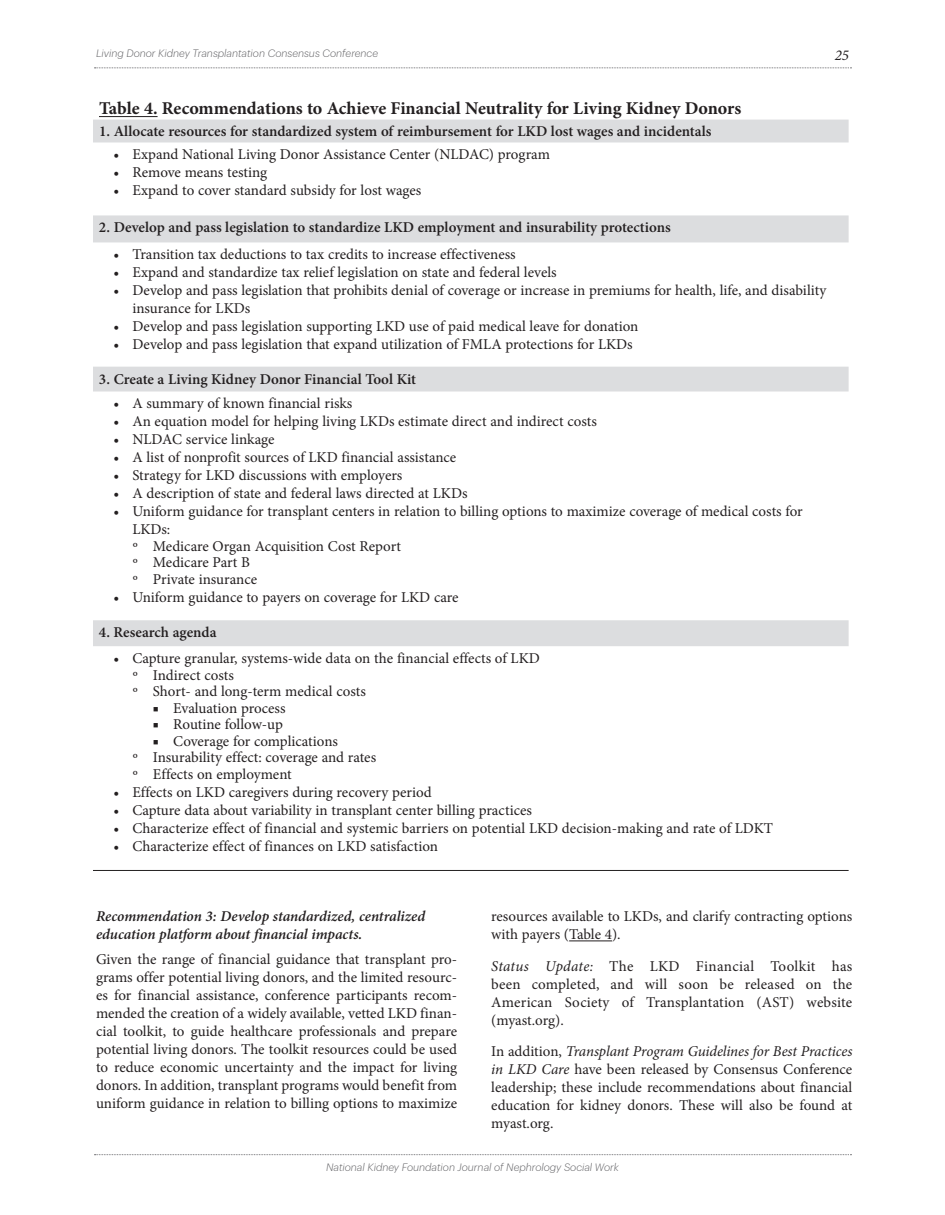
<style>
.page{position:relative;width:945px;height:1215px;background:#fff}
.page>*{position:absolute;margin:0;border:0;box-sizing:border-box;transform-origin:0 0}
.t1{font:700 18px "Minion Pro";color:#231f20}
.t2{font:15px/18px "Minion Pro";color:#231f20}
.t3{font:600 15px "Minion Pro";color:#231f20}
.t4{font:italic 600 15px/18px "Minion Pro";letter-spacing:-.005em;color:#231f20}
.t5{font:italic 15px "Minion Pro";color:#231f20}
.t6{font:italic 300 10.5px "Graphik";color:#636366}
.s1{font-style:italic}
</style>
<div class="page">
<svg style="left:94px;top:68px;width:757px;height:1px"></svg>
<svg style="left:94px;top:1154px;width:757px;height:1px"></svg>
<hr style="left:569px;top:941px;width:43px;height:1px;background:#231f20">
<svg style="left:93px;top:120px;width:756px;height:526px"></svg>
<hr style="left:93px;top:870px;width:756px;height:1px;background:#231f20">
<hr style="left:99px;top:116px;width:59px;height:1px;background:#231f20">
<p class="t6" style="left:96px;top:46px;width:284px">Living Donor Kidney Transplantation Consensus Conference</p>
<p class="t5" style="left:835px;top:45px;width:16px">25</p>
<p class="t1" style="left:99px;top:95px;width:644px">Table 4. Recommendations to Achieve Financial Neutrality for Living Kidney Donors</p>
<p class="t3" style="left:99px;top:121px;width:614px">1. Allocate resources for standardized system of reimbursement for LKD lost wages and incidentals</p>
<p class="t2" style="left:114px;top:146px;width:438px">• Expand National Living Donor Assistance Center (NLDAC) program</p>
<p class="t2" style="left:114px;top:164px;width:155px">• Remove means testing</p>
<p class="t2" style="left:114px;top:182px;width:309px">• Expand to cover standard subsidy for lost wages</p>
<p class="t3" style="left:99px;top:217px;width:573px">2. Develop and pass legislation to standardize LKD employment and insurability protections</p>
<p class="t2" style="left:114px;top:246px;width:404px">• Transition tax deductions to tax credits to increase effectiveness</p>
<p class="t2" style="left:114px;top:264px;width:445px">• Expand and standardize tax relief legislation on state and federal levels</p>
<p class="t2" style="left:132px;top:282px;width:695px;text-indent:-19px">• Develop and pass legislation that prohibits denial of coverage or increase in premiums for health, life, and disability insurance for LKDs</p>
<p class="t2" style="left:114px;top:318px;width:526px">• Develop and pass legislation supporting LKD use of paid medical leave for donation</p>
<p class="t2" style="left:114px;top:336px;width:521px">• Develop and pass legislation that expand utilization of FMLA protections for LKDs</p>
<p class="t3" style="left:99px;top:368px;width:319px">3. Create a Living Kidney Donor Financial Tool Kit</p>
<p class="t2" style="left:114px;top:395px;width:240px">• A summary of known financial risks</p>
<p class="t2" style="left:114px;top:413px;width:485px">• An equation model for helping living LKDs estimate direct and indirect costs</p>
<p class="t2" style="left:114px;top:431px;width:163px">• NLDAC service linkage</p>
<p class="t2" style="left:114px;top:449px;width:344px">• A list of nonprofit sources of LKD financial assistance</p>
<p class="t2" style="left:114px;top:467px;width:290px">• Strategy for LKD discussions with employers</p>
<p class="t2" style="left:114px;top:485px;width:355px">• A description of state and federal laws directed at LKDs</p>
<p class="t2" style="left:132px;top:503px;width:672px;text-indent:-19px">• Uniform guidance for transplant centers in relation to billing options to maximize coverage of medical costs for<br>LKDs:</p>
<p class="t2" style="left:133px;top:538px;width:270px;line-height:16.5px">º Medicare Organ Acquisition Cost Report º Medicare Part B<br>º Private insurance</p>
<p class="t2" style="left:114px;top:588px;width:347px">• Uniform guidance to payers on coverage for LKD care</p>
<p class="t3" style="left:99px;top:622px;width:119px">4. Research agenda</p>
<p class="t2" style="left:133px;top:650px;width:409px;line-height:16.5px;text-indent:-19px">• Capture granular, systems-wide data on the financial effects of LKD º Indirect costs<br>º Short- and long-term medical costs</p>
<p class="t2" style="left:153px;top:699px;width:134px">■ Evaluation process</p>
<p class="t2" style="left:153px;top:715px;width:132px">■ Routine follow-up</p>
<p class="t2" style="left:133px;top:733px;width:245px;line-height:16.5px;text-indent:20px">■ Coverage for complications<br>º Insurability effect: coverage and rates º Effects on employment</p>
<p class="t2" style="left:113px;top:783px;width:320px">• Effects on LKD caregivers during recovery period</p>
<p class="t2" style="left:113px;top:801px;width:420px">• Capture data about variability in transplant center billing practices</p>
<p class="t2" style="left:113px;top:819px;width:661px">• Characterize effect of financial and systemic barriers on potential LKD decision-making and rate of LDKT</p>
<p class="t2" style="left:113px;top:837px;width:326px">• Characterize effect of finances on LKD satisfaction</p>
<p class="t4" style="left:96px;top:907px;width:331px">Recommendation 3: Develop standardized, centralized education platform about financial impacts.</p>
<p class="t2" style="left:96px;top:950px;width:363px;text-align:justify">Given the range of financial guidance that transplant pro&shy;grams offer potential living donors, and the limited resourc&shy;es for financial assistance, conference participants recom&shy;mended the creation of a widely available, vetted LKD finan&shy;cial toolkit, to guide healthcare professionals and prepare potential living donors. The toolkit resources could be used to reduce economic uncertainty and the impact for living donors. In addition, transplant programs would benefit from uniform guidance in relation to billing options to maximize</p>
<p class="t2" style="left:491px;top:908px;width:363px">resources available to LKDs, and clarify contracting options with payers (Table 4).</p>
<p class="t2" style="left:491px;top:957px;width:363px;text-align:justify"><span class="s1">Status Update:</span> The LKD Financial Toolkit has been completed, and will soon be released on the American Society of Transplantation (AST) website (myast.org).</p>
<p class="t2" style="left:491px;top:1043px;width:363px;text-align:justify">In addition, <span class="s1">Transplant Program Guidelines for Best Practices in LKD Care</span> have been released by Consensus Conference leadership; these include recommendations about financial education for kidney donors. These will also be found at myast.org.</p>
<p class="t6" style="left:326px;top:1160px;width:294px">National Kidney Foundation Journal of Nephrology Social Work</p>
</div>
